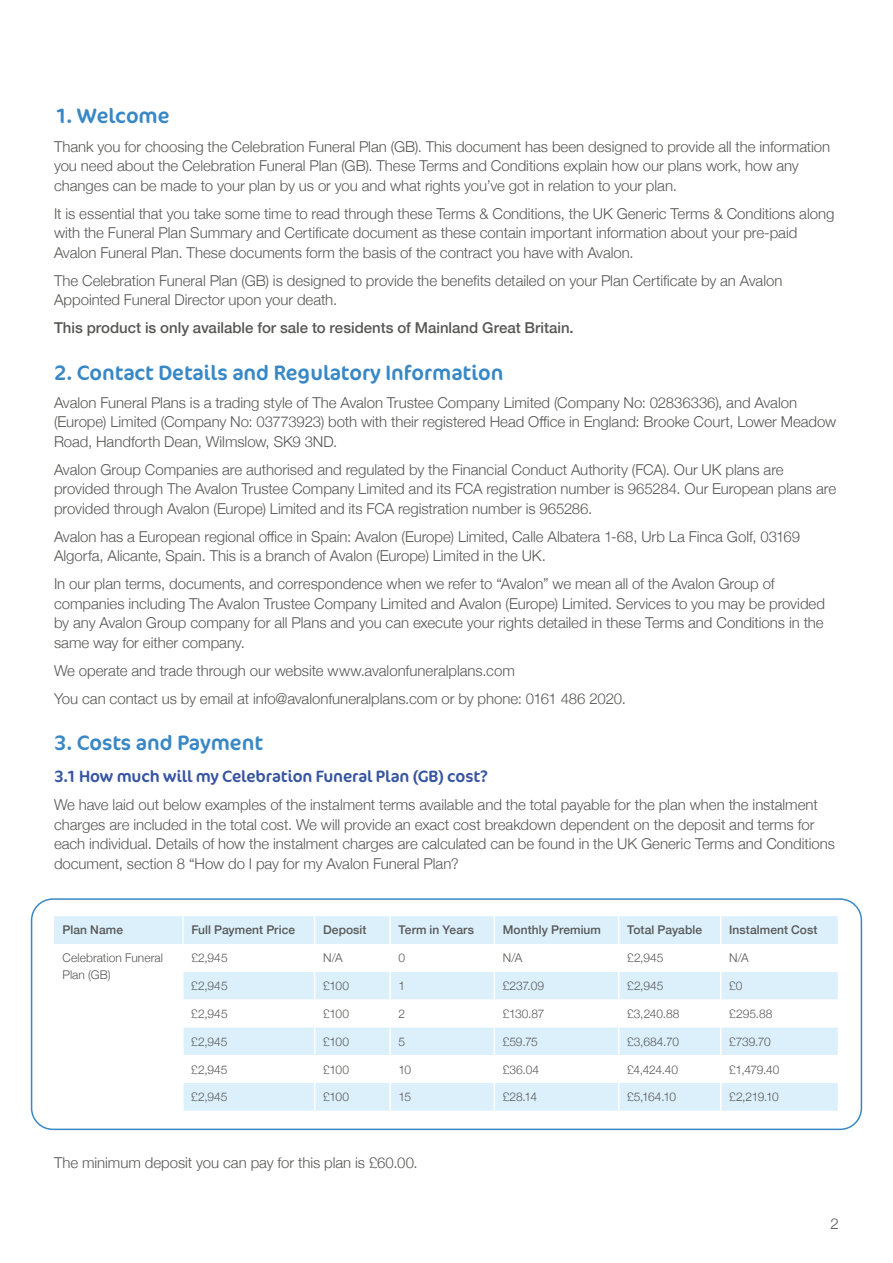
<style>
.page{position:relative;width:893px;height:1263px;background:#fff}
.page>*{position:absolute;margin:0;border:0;box-sizing:border-box;transform-origin:0 0}
.t1{font:21px "Cocon Pro";color:#3888c6}
.t2{font:16.5px "Cocon Pro";letter-spacing:-.01em;color:#3855a2}
.t3{font:300 15px/19.5px "Helvetica Neue";letter-spacing:-.005em;color:#575756}
.t4{font:500 15px "Helvetica Neue";color:#575756}
.t5{font:300 12px/16.5px "Helvetica Neue";letter-spacing:.005em;color:#575756}
.t6{font:500 12px "Helvetica Neue";letter-spacing:.005em;color:#575756}
</style>
<div class="page">
<svg style="left:54px;top:916px;width:784px;height:195px;background:#dff1fc"></svg>
<svg style="left:54px;top:944px;width:784px;height:139px"></svg>
<hr style="left:182px;top:916px;width:2px;height:28px;background:#fff">
<hr style="left:389px;top:916px;width:2px;height:28px;background:#fff">
<hr style="left:182px;top:944px;width:2px;height:28px;background:#fff">
<hr style="left:389px;top:944px;width:2px;height:28px;background:#fff">
<hr style="left:182px;top:972px;width:2px;height:27px;background:#fff">
<hr style="left:389px;top:972px;width:2px;height:27px;background:#fff">
<hr style="left:182px;top:999px;width:2px;height:28px;background:#fff">
<hr style="left:389px;top:999px;width:2px;height:28px;background:#fff">
<hr style="left:182px;top:1027px;width:2px;height:28px;background:#fff">
<hr style="left:389px;top:1027px;width:2px;height:28px;background:#fff">
<hr style="left:182px;top:1055px;width:2px;height:28px;background:#fff">
<hr style="left:389px;top:1055px;width:2px;height:28px;background:#fff">
<hr style="left:182px;top:1083px;width:2px;height:28px;background:#fff">
<svg style="left:314px;top:916px;width:1px;height:195px"></svg>
<hr style="left:389px;top:1083px;width:2px;height:28px;background:#fff">
<svg style="left:494px;top:916px;width:1px;height:195px"></svg>
<svg style="left:618px;top:916px;width:1px;height:195px"></svg>
<svg style="left:720px;top:916px;width:1px;height:195px"></svg>
<div style="left:31px;top:898px;width:831px;height:232px;border:2px solid #3888c6;border-radius:21px"></div>
<h1 class="t1" style="left:54px;top:102px;width:117px">1. Welcome</h1>
<p class="t3" style="left:54px;top:135px;width:778px">Thank you for choosing the Celebration Funeral Plan (GB). This document has been designed to provide all the information you need about the Celebration Funeral Plan (GB). These Terms and Conditions explain how our plans work, how any changes can be made to your plan by us or you and what rights you’ve got in relation to your plan.</p>
<p class="t3" style="left:54px;top:202px;width:782px">It is essential that you take some time to read through these Terms &amp; Conditions, the UK Generic Terms &amp; Conditions along with the Funeral Plan Summary and Certificate document as these contain important information about your pre-paid<br>Avalon Funeral Plan. These documents form the basis of the contract you have with Avalon.</p>
<p class="t3" style="left:54px;top:269px;width:730px">The Celebration Funeral Plan (GB) is designed to provide the benefits detailed on your Plan Certificate by an Avalon<br>Appointed Funeral Director upon your death.</p>
<p class="t4" style="left:54px;top:316px;width:521px">This product is only available for sale to residents of Mainland Great Britain.</p>
<h1 class="t1" style="left:54px;top:358px;width:451px">2. Contact Details and Regulatory Information</h1>
<p class="t3" style="left:54px;top:391px;width:784px">Avalon Funeral Plans is a trading style of The Avalon Trustee Company Limited (Company No: 02836336), and Avalon (Europe) Limited (Company No: 03773923) both with their registered Head Office in England: Brooke Court, Lower Meadow<br>Road, Handforth Dean, Wilmslow, SK9 3ND.</p>
<p class="t3" style="left:54px;top:458px;width:784px">Avalon Group Companies are authorised and regulated by the Financial Conduct Authority (FCA). Our UK plans are provided through The Avalon Trustee Company Limited and its FCA registration number is 965284. Our European plans are provided through Avalon (Europe) Limited and its FCA registration number is 965286.</p>
<p class="t3" style="left:54px;top:525px;width:748px">Avalon has a European regional office in Spain: Avalon (Europe) Limited, Calle Albatera 1-68, Urb La Finca Golf, 03169<br>Algorfa, Alicante, Spain. This is a branch of Avalon (Europe) Limited in the UK.</p>
<p class="t3" style="left:54px;top:573px;width:772px">In our plan terms, documents, and correspondence when we refer to “Avalon” we mean all of the Avalon Group of companies including The Avalon Trustee Company Limited and Avalon (Europe) Limited. Services to you may be provided by any Avalon Group company for all Plans and you can execute your rights detailed in these Terms and Conditions in the same way for either company.</p>
<p class="t3" style="left:54px;top:655px;width:573px;line-height:28px">We operate and trade through our website www.avalonfuneralplans.com<br>You can contact us by email at info@avalonfuneralplans.com or by phone: 0161 486 2020.</p>
<h1 class="t1" style="left:54px;top:729px;width:210px">3. Costs and Payment</h1>
<p class="t2" style="left:54px;top:766px;width:435px">3.1 How much will my Celebration Funeral Plan (GB) cost?</p>
<p class="t3" style="left:54px;top:794px;width:783px">We have laid out below examples of the instalment terms available and the total payable for the plan when the instalment charges are included in the total cost. We will provide an exact cost breakdown dependent on the deposit and terms for each individual. Details of how the instalment charges are calculated can be found in the UK Generic Terms and Conditions document, section 8 “How do I pay for my Avalon Funeral Plan?</p>
<p class="t6" style="left:63px;top:919px;width:62px">Plan Name</p>
<p class="t6" style="left:191px;top:919px;width:105px">Full Payment Price</p>
<p class="t6" style="left:323px;top:919px;width:45px">Deposit</p>
<p class="t6" style="left:399px;top:919px;width:77px">Term in Years</p>
<p class="t6" style="left:503px;top:919px;width:100px">Monthly Premium</p>
<p class="t6" style="left:627px;top:919px;width:76px">Total Payable</p>
<p class="t6" style="left:729px;top:919px;width:90px">Instalment Cost</p>
<p class="t5" style="left:62px;top:949px;width:102px">Celebration Funeral<br>Plan (GB)</p>
<p class="t5" style="left:191px;top:949px;width:38px">£2,945</p>
<p class="t5" style="left:323px;top:949px;width:21px">N/A</p>
<p class="t5" style="left:399px;top:949px;width:8px">0</p>
<p class="t5" style="left:503px;top:949px;width:21px">N/A</p>
<p class="t5" style="left:627px;top:949px;width:38px">£2,945</p>
<p class="t5" style="left:729px;top:949px;width:21px">N/A</p>
<p class="t5" style="left:191px;top:977px;width:38px">£2,945</p>
<p class="t5" style="left:323px;top:977px;width:27px">£100</p>
<p class="t5" style="left:399px;top:977px;width:8px">1</p>
<p class="t5" style="left:503px;top:977px;width:43px">£237.09</p>
<p class="t5" style="left:627px;top:977px;width:38px">£2,945</p>
<p class="t5" style="left:729px;top:977px;width:15px">£0</p>
<p class="t5" style="left:191px;top:1004px;width:38px">£2,945</p>
<p class="t5" style="left:323px;top:1004px;width:27px">£100</p>
<p class="t5" style="left:399px;top:1004px;width:8px">2</p>
<p class="t5" style="left:503px;top:1004px;width:43px">£130.87</p>
<p class="t5" style="left:627px;top:1004px;width:54px">£3,240.88</p>
<p class="t5" style="left:729px;top:1004px;width:45px">£295.88</p>
<p class="t5" style="left:191px;top:1032px;width:38px">£2,945</p>
<p class="t5" style="left:323px;top:1032px;width:27px">£100</p>
<p class="t5" style="left:399px;top:1032px;width:8px">5</p>
<p class="t5" style="left:503px;top:1032px;width:37px">£59.75</p>
<p class="t5" style="left:627px;top:1032px;width:53px">£3,684.70</p>
<p class="t5" style="left:729px;top:1032px;width:43px">£739.70</p>
<p class="t5" style="left:191px;top:1060px;width:38px">£2,945</p>
<p class="t5" style="left:323px;top:1060px;width:27px">£100</p>
<p class="t5" style="left:399px;top:1060px;width:14px">10</p>
<p class="t5" style="left:503px;top:1060px;width:38px">£36.04</p>
<p class="t5" style="left:627px;top:1060px;width:53px">£4,424.40</p>
<p class="t5" style="left:729px;top:1060px;width:52px">£1,479.40</p>
<p class="t5" style="left:191px;top:1088px;width:38px">£2,945</p>
<p class="t5" style="left:323px;top:1088px;width:27px">£100</p>
<p class="t5" style="left:399px;top:1088px;width:14px">15</p>
<p class="t5" style="left:503px;top:1088px;width:36px">£28.14</p>
<p class="t5" style="left:627px;top:1088px;width:50px">£5,164.10</p>
<p class="t5" style="left:729px;top:1088px;width:51px">£2,219.10</p>
<p class="t3" style="left:54px;top:1152px;width:365px">The minimum deposit you can pay for this plan is £60.00.</p>
<p class="t3" style="left:831px;top:1212px;width:10px">2</p>
</div>
